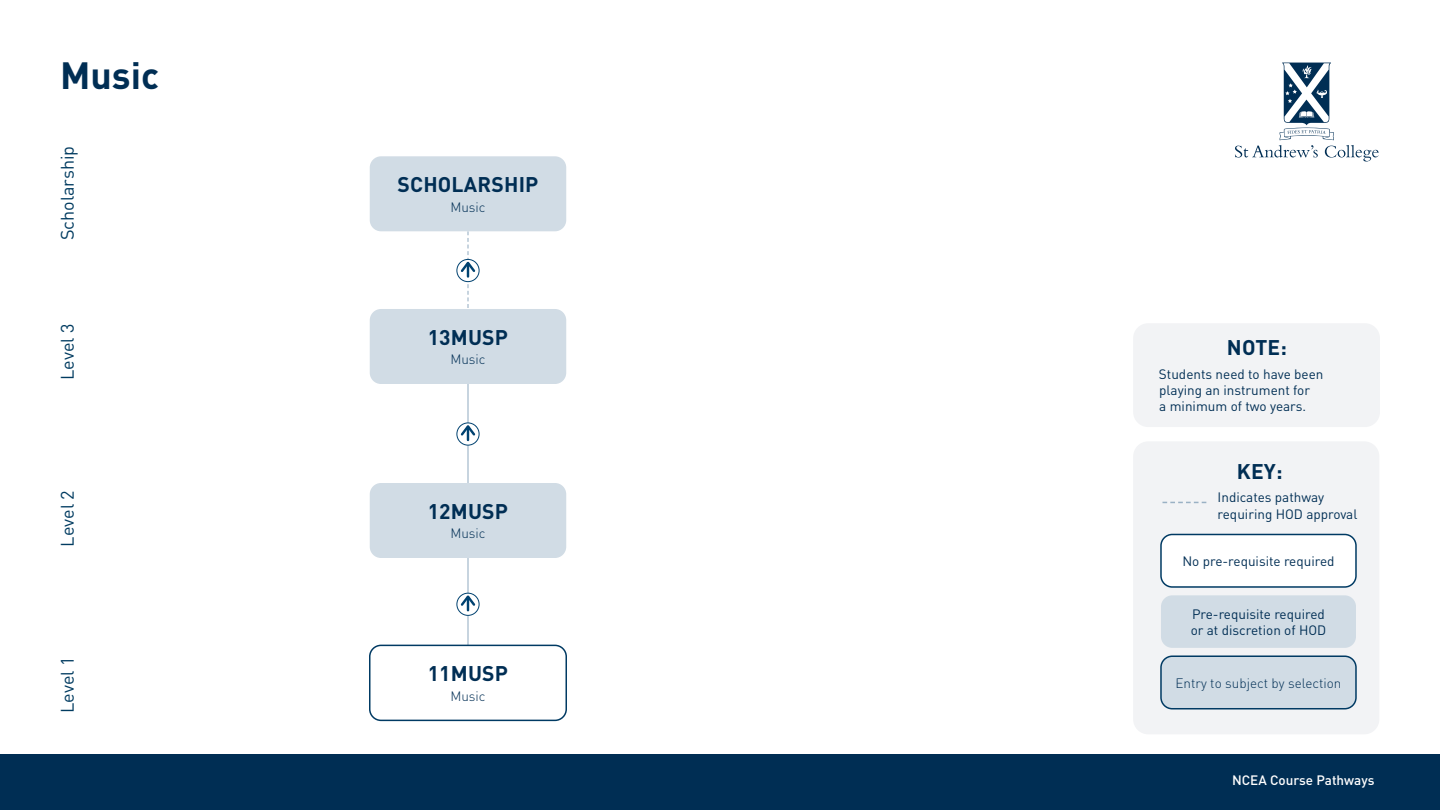
<style>
.page{position:relative;width:1440px;height:810px;background:#fff}
.page>*{position:absolute;margin:0;border:0;box-sizing:border-box;transform-origin:0 0}
.t1{font:700 37.5px "DIN Pro";color:#002e54}
.t2{font:700 21px "DIN Pro";letter-spacing:.01em;color:#002e54}
.t3{font:18px "DIN Pro";color:#013b60}
.t4{font:13.5px/16.2px "DIN Pro";color:#002e54}
.t5{font:300 13.5px "DIN Pro";color:#002e54}
.t6{font:500 13.5px "DIN Pro";color:#fff}
</style>
<div class="page">
<hr style="left:467px;top:374px;width:2px;height:280px;background:#abbecf">
<div style="left:457px;top:259px;width:22px;height:23px;border:1px solid #004270;border-radius:50%"></div>
<svg style="left:459px;top:231px;width:18px;height:77px"></svg>
<svg style="left:457px;top:423px;width:22px;height:22px"></svg>
<div style="left:457px;top:423px;width:22px;height:23px;border:1px solid #004270;border-radius:50%"></div>
<svg style="left:459px;top:422px;width:18px;height:18px"></svg>
<svg style="left:457px;top:593px;width:22px;height:22px"></svg>
<div style="left:457px;top:593px;width:22px;height:23px;border:1px solid #004270;border-radius:50%"></div>
<svg style="left:459px;top:593px;width:18px;height:17px"></svg>
<svg style="left:1235px;top:63px;width:144px;height:99px"></svg>
<div style="left:0;top:754px;width:1440px;height:56px;background:#002e54"></div>
<div style="left:1133px;top:441px;width:246px;height:293px;background:#f2f3f5;border-radius:15px"></div>
<svg style="left:1162px;top:502px;width:44px;height:1px"></svg>
<div style="left:1161px;top:656px;width:195px;height:53px;background:#d1dce5;border-radius:11px"></div>
<div style="left:1160px;top:655px;width:197px;height:54px;border:2px solid #003a63;border-radius:11px"></div>
<div style="left:1161px;top:595px;width:195px;height:53px;background:#d1dce5;border-radius:11px"></div>
<div style="left:1161px;top:534px;width:195px;height:53px;background:#fff;border-radius:11px"></div>
<div style="left:1160px;top:534px;width:197px;height:54px;border:2px solid #003a63;border-radius:11px"></div>
<div style="left:369px;top:645px;width:198px;height:76px;border:2px solid #003a63;border-radius:11px"></div>
<div style="left:370px;top:483px;width:196px;height:75px;background:#d1dce5;border-radius:11px"></div>
<div style="left:370px;top:309px;width:196px;height:75px;background:#d1dce5;border-radius:11px"></div>
<div style="left:370px;top:156px;width:196px;height:75px;background:#d1dce5;border-radius:11px"></div>
<div style="left:1133px;top:323px;width:247px;height:104px;background:#f2f3f5;border-radius:15px"></div>
<h1 class="t1" style="left:60px;top:50px;width:100px">Music</h1>
<h3 class="t3" style="left:55px;top:240px;width:96px;rotate:-90deg">Scholarship</h3>
<h3 class="t3" style="left:55px;top:380px;width:58px;rotate:-90deg">Level 3</h3>
<h3 class="t3" style="left:55px;top:547px;width:58px;rotate:-90deg">Level 2</h3>
<h3 class="t3" style="left:55px;top:713px;width:58px;rotate:-90deg">Level 1</h3>
<h2 class="t2" style="left:397px;top:170px;width:143px">SCHOLARSHIP</h2>
<p class="t5" style="left:450px;top:198px;width:37px">Music</p>
<h2 class="t2" style="left:428px;top:323px;width:82px">13MUSP</h2>
<p class="t5" style="left:450px;top:350px;width:37px">Music</p>
<h2 class="t2" style="left:428px;top:497px;width:82px">12MUSP</h2>
<p class="t5" style="left:450px;top:524px;width:37px">Music</p>
<h2 class="t2" style="left:428px;top:659px;width:82px">11MUSP</h2>
<p class="t5" style="left:450px;top:687px;width:37px">Music</p>
<h2 class="t2" style="left:1227px;top:333px;width:61px">NOTE:</h2>
<p class="t4" style="left:1159px;top:365px;width:166px">Students need to have been playing an instrument for<br>a minimum of two years.</p>
<h2 class="t2" style="left:1237px;top:457px;width:47px">KEY:</h2>
<p class="t4" style="left:1218px;top:489px;width:141px">Indicates pathway requiring HOD approval</p>
<p class="t4" style="left:1182px;top:552px;width:154px">No pre-requisite required</p>
<p class="t4" style="left:1191px;top:605px;width:137px">Pre-requisite required or at discretion of HOD</p>
<p class="t5" style="left:1176px;top:674px;width:167px">Entry to subject by selection</p>
<p class="t6" style="left:1232px;top:771px;width:144px">NCEA Course Pathways</p>
</div>
